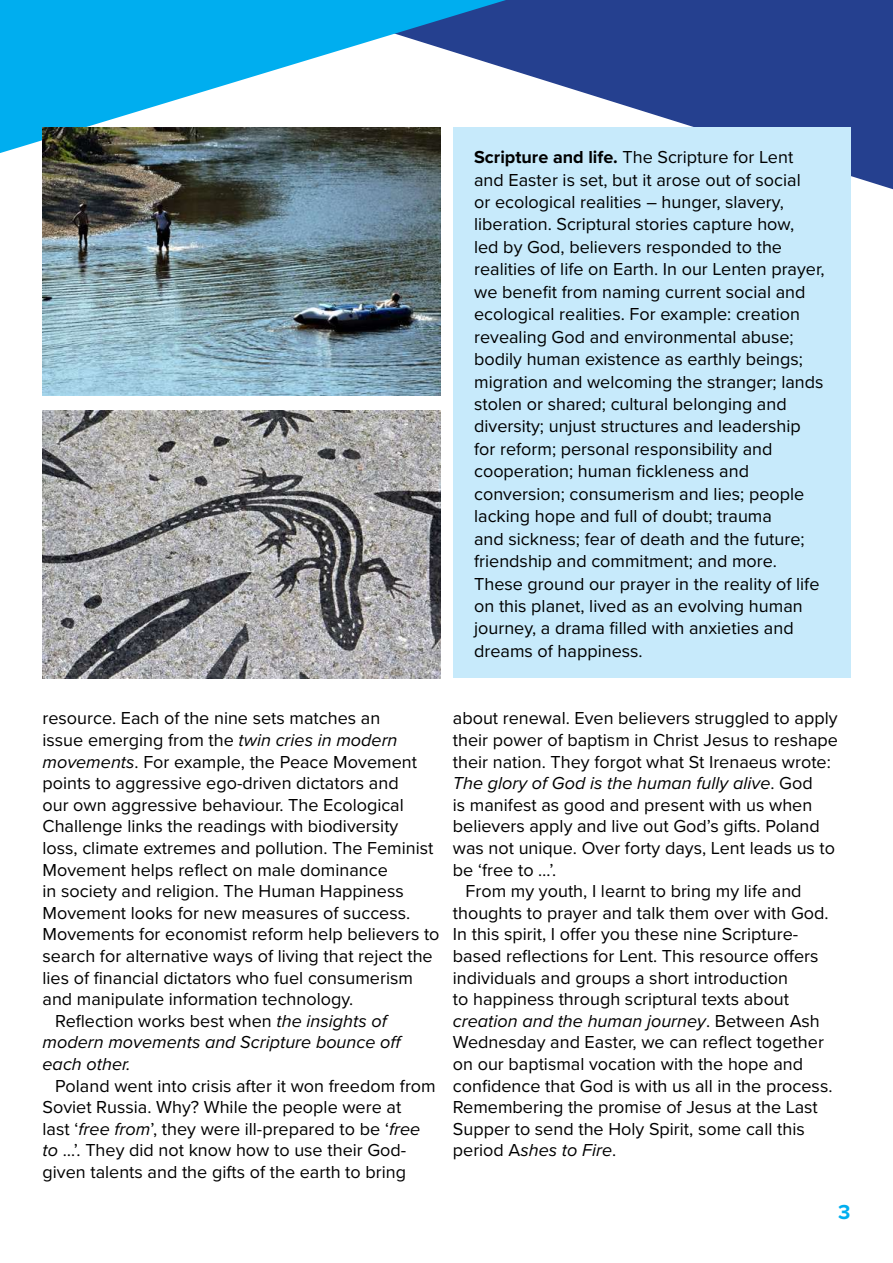
<style>
.page{position:relative;width:893px;height:1263px;background:#fff}
.page>*{position:absolute;margin:0;border:0;box-sizing:border-box;transform-origin:0 0}
.t1{font:700 21px "Proxima Nova";color:#00aeef}
.t2{font:18px/22.5px "Proxima Nova";color:#000}
.t3{font:italic 18px "Proxima Nova";color:#000}
.s1{font-weight:700}
.s2{font-style:italic}
.s3{font-style:normal}
</style>
<div class="page">
<svg style="left:440px;top:0;width:453px;height:189px;fill:#25408f"></svg>
<svg style="left:1px;top:0;width:505px;height:153px;fill:#00aeef"></svg>
<div style="left:453px;top:128px;width:397px;height:550px;background:#c7eafb"></div>
<svg style="left:0;top:0;width:1px;height:153px"></svg>
<img style="left:43px;top:128px;width:397px;height:267px">
<img style="left:43px;top:411px;width:397px;height:267px">
<p class="t2" style="left:474px;top:146px;width:352px"><span class="s1">Scripture and life.</span> The Scripture for Lent and Easter is set, but it arose out of social<br>or ecological realities – hunger, slavery, liberation. Scriptural stories capture how,<br>led by God, believers responded to the realities of life on Earth. In our Lenten prayer, we benefit from naming current social and ecological realities. For example: creation revealing God and environmental abuse; bodily human existence as earthly beings; migration and welcoming the stranger; lands stolen or shared; cultural belonging and diversity; unjust structures and leadership for reform; personal responsibility and cooperation; human fickleness and conversion; consumerism and lies; people lacking hope and full of doubt; trauma<br>and sickness; fear of death and the future; friendship and commitment; and more.<br>These ground our prayer in the reality of life on this planet, lived as an evolving human journey, a drama filled with anxieties and dreams of happiness.</p>
<p class="t2" style="left:43px;top:707px;width:339px">resource. Each of the nine sets matches an</p>
<p class="t2" style="left:43px;top:729px;width:356px">issue emerging from the <span class="s2">twin cries in modern</span></p>
<p class="t2" style="left:43px;top:751px;width:376px"><span class="s2">movements</span>. For example, the Peace Movement</p>
<p class="t2" style="left:43px;top:772px;width:358px">points to aggressive ego-driven dictators and</p>
<p class="t2" style="left:43px;top:794px;width:363px">our own aggressive behaviour. The Ecological</p>
<p class="t2" style="left:43px;top:815px;width:357px">Challenge links the readings with biodiversity</p>
<p class="t2" style="left:43px;top:837px;width:392px">loss, climate extremes and pollution. The Feminist</p>
<p class="t2" style="left:43px;top:859px;width:347px">Movement helps reflect on male dominance</p>
<p class="t2" style="left:43px;top:880px;width:363px">in society and religion. The Human Happiness</p>
<p class="t2" style="left:43px;top:902px;width:369px">Movement looks for new measures of success.</p>
<p class="t2" style="left:43px;top:923px;width:399px">Movements for economist reform help believers to</p>
<p class="t2" style="left:43px;top:945px;width:392px">search for alternative ways of living that reject the</p>
<p class="t2" style="left:43px;top:967px;width:372px">lies of financial dictators who fuel consumerism</p>
<p class="t2" style="left:43px;top:988px;width:312px">and manipulate information technology.</p>
<p class="t2" style="left:55px;top:1010px;width:333px">Reflection works best when <span class="s2">the insights of</span></p>
<p class="t3" style="left:43px;top:1029px;width:362px">modern movements and Scripture bounce off</p>
<p class="t3" style="left:43px;top:1050px;width:90px">each other.</p>
<p class="t2" style="left:43px;top:1075px;width:395px;line-height:21.6px;text-indent:13px">Poland went into crisis after it won freedom from Soviet Russia. Why? While the people were at<br>last ‘<span class="s2">free from</span>’, they were ill-prepared to be ‘<span class="s2">free to</span> …’. They did not know how to use their God&shy;given talents and the gifts of the earth to bring</p>
<p class="t2" style="left:453px;top:707px;width:386px">about renewal. Even believers struggled to apply</p>
<p class="t2" style="left:453px;top:729px;width:387px">their power of baptism in Christ Jesus to reshape</p>
<p class="t2" style="left:453px;top:751px;width:380px">their nation. They forgot what St Irenaeus wrote:</p>
<p class="t3" style="left:453px;top:770px;width:361px">The glory of God is the human fully alive<span class="s3">. God</span></p>
<p class="t2" style="left:453px;top:794px;width:361px">is manifest as good and present with us when</p>
<p class="t2" style="left:453px;top:815px;width:368px">believers apply and live out God’s gifts. Poland</p>
<p class="t2" style="left:453px;top:837px;width:384px">was not unique. Over forty days, Lent leads us to</p>
<p class="t2" style="left:453px;top:859px;width:105px">be ‘free to …’.</p>
<p class="t2" style="left:466px;top:880px;width:337px">From my youth, I learnt to bring my life and</p>
<p class="t2" style="left:453px;top:902px;width:377px">thoughts to prayer and talk them over with God.</p>
<p class="t2" style="left:453px;top:923px;width:347px">In this spirit, I offer you these nine Scripture-</p>
<p class="t2" style="left:453px;top:945px;width:367px">based reflections for Lent. This resource offers</p>
<p class="t2" style="left:453px;top:967px;width:337px">individuals and groups a short introduction</p>
<p class="t2" style="left:453px;top:988px;width:338px">to happiness through scriptural texts about</p>
<p class="t3" style="left:453px;top:1007px;width:368px">creation and the human journey<span class="s3">. Between Ash</span></p>
<p class="t2" style="left:453px;top:1031px;width:373px">Wednesday and Easter, we can reflect together</p>
<p class="t2" style="left:453px;top:1053px;width:352px">on our baptismal vocation with the hope and</p>
<p class="t2" style="left:453px;top:1075px;width:381px">confidence that God is with us all in the process.</p>
<p class="t2" style="left:453px;top:1096px;width:366px">Remembering the promise of Jesus at the Last</p>
<p class="t2" style="left:453px;top:1118px;width:353px">Supper to send the Holy Spirit, some call this</p>
<p class="t3" style="left:453px;top:1137px;width:165px"><span class="s3">period A</span>shes to Fire<span class="s3">.</span></p>
<p class="t1" style="left:838px;top:1200px;width:14px">3</p>
</div>
